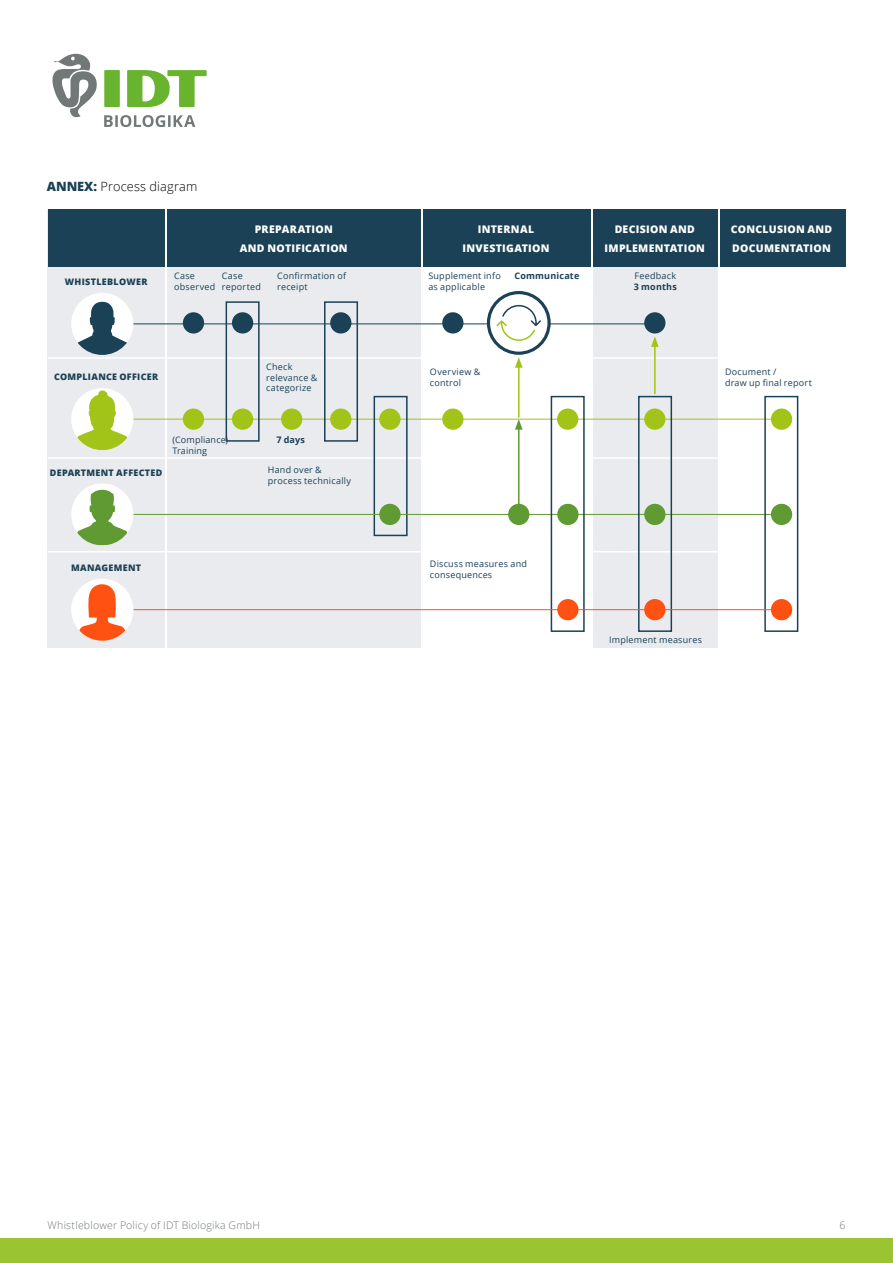
<style>
.page{position:relative;width:893px;height:1263px;background:#fff}
.page>*{position:absolute;margin:0;border:0;box-sizing:border-box;transform-origin:0 0}
.t1{font:300 12.75px "Open Sans";letter-spacing:.01em;color:#000}
.t2{font:800 10.5px/19px "Open Sans";letter-spacing:.025em;color:#fff;text-align:center}
.t3{font:300 10.5px "Open Sans";letter-spacing:.02em;color:#727777}
.t4{font:9px/10.8px "Open Sans";letter-spacing:.025em;color:#1a4155}
.t5{font:800 9px "Open Sans";letter-spacing:.035em;color:#1a4155}
.t6{font:700 9px "Open Sans";letter-spacing:.02em;color:#1a4155}
.s1{font-weight:800;color:#1a4155}
</style>
<div class="page">
<svg style="left:127px;top:70px;width:80px;height:37px"></svg>
<div style="left:104px;top:70px;width:16px;height:37px;background:#69b42e"></div>
<svg style="left:52px;top:53px;width:45px;height:65px"></svg>
<svg style="left:104px;top:115px;width:91px;height:12px"></svg>
<div style="left:0;top:1238px;width:893px;height:25px;background:#9ac431"></div>
<div style="left:48px;top:210px;width:671px;height:438px;background:#eaebee"></div>
<div style="left:422px;top:210px;width:170px;height:438px;background:#fff"></div>
<div style="left:48px;top:210px;width:797px;height:57px;background:#1a4155"></div>
<hr style="left:165px;top:210px;width:1px;height:438px;background:#fff">
<hr style="left:421px;top:210px;width:1px;height:438px;background:#fff">
<hr style="left:591px;top:210px;width:2px;height:438px;background:#fff">
<hr style="left:718px;top:210px;width:1px;height:438px;background:#fff">
<div style="left:71px;top:483px;width:62px;height:62px;background:#fff;border-radius:50%"></div>
<svg style="left:76px;top:490px;width:53px;height:55px"></svg>
<div style="left:71px;top:388px;width:62px;height:62px;background:#fff;border-radius:50%"></div>
<svg style="left:76px;top:390px;width:53px;height:60px"></svg>
<div style="left:71px;top:579px;width:62px;height:62px;background:#fff;border-radius:50%"></div>
<svg style="left:76px;top:584px;width:53px;height:57px"></svg>
<div style="left:71px;top:293px;width:62px;height:62px;background:#fff;border-radius:50%"></div>
<svg style="left:76px;top:302px;width:54px;height:53px"></svg>
<hr style="left:48px;top:357px;width:797px;height:2px;background:#fff">
<hr style="left:48px;top:457px;width:797px;height:2px;background:#fff">
<hr style="left:48px;top:551px;width:797px;height:1px;background:#fff">
<hr style="left:134px;top:323px;width:526px;height:1px;background:#1a4155">
<div style="left:183px;top:312px;width:21px;height:21px;background:#1a4155;border-radius:50%"></div>
<div style="left:232px;top:312px;width:21px;height:21px;background:#1a4155;border-radius:50%"></div>
<div style="left:330px;top:312px;width:21px;height:21px;background:#1a4155;border-radius:50%"></div>
<hr style="left:134px;top:419px;width:649px;height:1px;background:#a2c318">
<div style="left:183px;top:408px;width:21px;height:22px;background:#a2c318;border-radius:50%"></div>
<div style="left:232px;top:408px;width:21px;height:22px;background:#a2c318;border-radius:50%"></div>
<div style="left:281px;top:408px;width:21px;height:22px;background:#a2c318;border-radius:50%"></div>
<div style="left:330px;top:408px;width:21px;height:22px;background:#a2c318;border-radius:50%"></div>
<div style="left:379px;top:408px;width:22px;height:22px;background:#a2c318;border-radius:50%"></div>
<div style="left:226px;top:301px;width:34px;height:141px;border:2px solid #1a4155"></div>
<div style="left:442px;top:408px;width:21px;height:22px;background:#a2c318;border-radius:50%"></div>
<div style="left:557px;top:408px;width:21px;height:22px;background:#a2c318;border-radius:50%"></div>
<div style="left:644px;top:312px;width:21px;height:21px;background:#1a4155;border-radius:50%"></div>
<div style="left:644px;top:408px;width:21px;height:22px;background:#a2c318;border-radius:50%"></div>
<div style="left:771px;top:408px;width:21px;height:22px;background:#a2c318;border-radius:50%"></div>
<div style="left:324px;top:301px;width:34px;height:141px;border:2px solid #1a4155"></div>
<div style="left:374px;top:396px;width:34px;height:140px;border:2px solid #1a4155"></div>
<hr style="left:134px;top:514px;width:649px;height:1px;background:#5f9a32">
<div style="left:379px;top:504px;width:22px;height:21px;background:#5f9a32;border-radius:50%"></div>
<div style="left:508px;top:504px;width:21px;height:21px;background:#5f9a32;border-radius:50%"></div>
<div style="left:557px;top:504px;width:21px;height:21px;background:#5f9a32;border-radius:50%"></div>
<div style="left:644px;top:504px;width:21px;height:21px;background:#5f9a32;border-radius:50%"></div>
<div style="left:771px;top:504px;width:21px;height:21px;background:#5f9a32;border-radius:50%"></div>
<div style="left:551px;top:396px;width:34px;height:236px;border:2px solid #1a4155"></div>
<div style="left:638px;top:396px;width:34px;height:236px;border:2px solid #1a4155"></div>
<div style="left:764px;top:396px;width:34px;height:236px;border:2px solid #1a4155"></div>
<hr style="left:134px;top:609px;width:649px;height:1px;background:#ff5112">
<div style="left:557px;top:599px;width:21px;height:21px;background:#ff5112;border-radius:50%"></div>
<div style="left:644px;top:599px;width:21px;height:21px;background:#ff5112;border-radius:50%"></div>
<div style="left:771px;top:599px;width:21px;height:21px;background:#ff5112;border-radius:50%"></div>
<div style="left:442px;top:312px;width:21px;height:21px;background:#1a4155;border-radius:50%"></div>
<svg style="left:487px;top:291px;width:64px;height:64px"></svg>
<div style="left:490px;top:294px;width:57px;height:58px;background:#fff;border-radius:50%"></div>
<svg style="left:496px;top:305px;width:45px;height:36px"></svg>
<hr style="left:518px;top:427px;width:1px;height:87px;background:#5f9a32">
<svg style="left:515px;top:419px;width:8px;height:11px"></svg>
<hr style="left:654px;top:345px;width:2px;height:49px;background:#a2c318">
<svg style="left:651px;top:336px;width:8px;height:11px"></svg>
<hr style="left:518px;top:365px;width:1px;height:53px;background:#a2c318">
<svg style="left:515px;top:357px;width:8px;height:11px"></svg>
<h1 class="t1" style="left:47px;top:177px;width:152px"><span class="s1">ANNEX:</span> Process diagram</h1>
<p class="t2" style="left:240px;top:219px;width:109px">PREPARATION<br>AND NOTIFICATION</p>
<p class="t2" style="left:462px;top:219px;width:89px">INTERNAL<br>INVESTIGATION</p>
<p class="t2" style="left:605px;top:219px;width:102px">DECISION AND<br>IMPLEMENTATION</p>
<p class="t2" style="left:731px;top:219px;width:103px;text-align:left">CONCLUSION AND<br>DOCUMENTATION</p>
<p class="t5" style="left:65px;top:275px;width:84px">WHISTLEBLOWER</p>
<p class="t4" style="left:174px;top:271px;width:43px">Case observed</p>
<p class="t4" style="left:222px;top:271px;width:41px">Case reported</p>
<p class="t4" style="left:277px;top:271px;width:70px">Confirmation of receipt</p>
<p class="t4" style="left:428px;top:271px;width:74px">Supplement info as applicable</p>
<p class="t6" style="left:514px;top:270px;width:66px">Communicate</p>
<p class="t4" style="left:634px;top:271px;width:43px">Feedback</p>
<p class="t6" style="left:634px;top:281px;width:45px">3 months</p>
<p class="t5" style="left:54px;top:370px;width:105px">COMPLIANCE OFFICER</p>
<p class="t4" style="left:266px;top:361px;width:53px">Check relevance &amp; categorize</p>
<p class="t4" style="left:430px;top:366px;width:52px">Overview &amp; control</p>
<p class="t4" style="left:725px;top:366px;width:88px">Document /<br>draw up final report</p>
<p class="t5" style="left:50px;top:465px;width:114px">DEPARTMENT AFFECTED</p>
<p class="t4" style="left:173px;top:434px;width:57px">(Compliance)<br>Training</p>
<p class="t6" style="left:276px;top:433px;width:30px">7 days</p>
<p class="t4" style="left:268px;top:464px;width:85px">Hand over &amp; process technically</p>
<p class="t5" style="left:71px;top:561px;width:72px">MANAGEMENT</p>
<p class="t4" style="left:430px;top:558px;width:99px">Discuss measures and consequences</p>
<p class="t4" style="left:609px;top:634px;width:94px">Implement measures</p>
<p class="t3" style="left:48px;top:1218px;width:214px">Whistleblower Policy of IDT Biologika GmbH</p>
<p class="t3" style="left:839px;top:1218px;width:7px">6</p>
</div>
